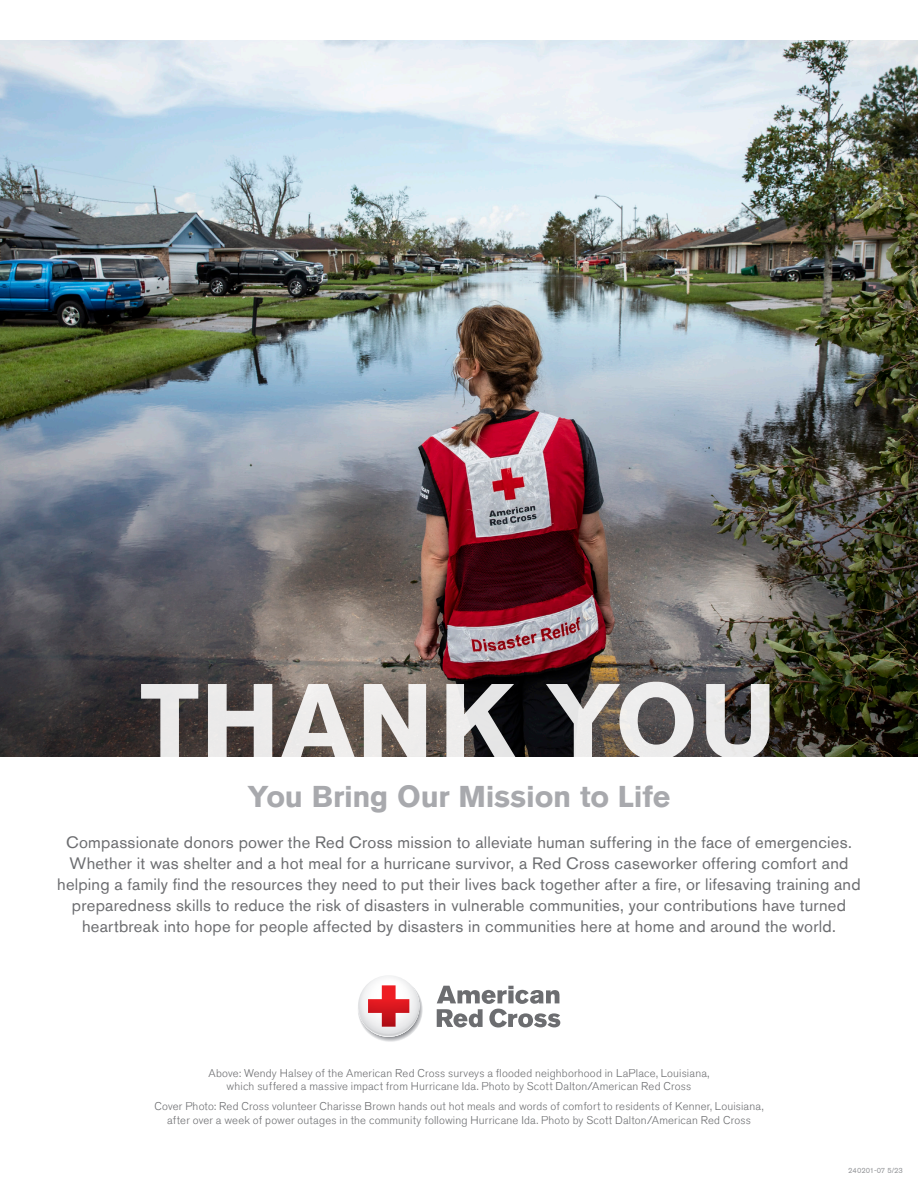
<style>
.page{position:relative;width:918px;height:1188px;background:#fff}
.page>*{position:absolute;margin:0;border:0;box-sizing:border-box;transform-origin:0 0}
.t1{font:700 105px "Akzidenz Grotesk Std";letter-spacing:.015em;color:#fff}
.Body_Text{font:700 30px "Akzidenz Grotesk Std";letter-spacing:-.005em;color:#a8a9ad}
.Body_Text-2{font:16.5px/21px "Akzidenz Grotesk Std";letter-spacing:.015em;color:#6c6d70;text-align:center}
.Caption_top{font:300 11.25px/13.5px "Akzidenz Grotesk Std";letter-spacing:.015em;color:#6c6d70;text-align:center}
.t2{font:7.5px "Akzidenz Grotesk Std";color:#939598}
</style>
<div class="page">
<img style="left:376px;top:1001px;width:47px;height:41px">
<svg style="left:374px;top:995px;width:47px;height:43px"></svg>
<img style="left:358px;top:975px;width:61px;height:62px">
<img style="left:368px;top:985px;width:41px;height:42px">
<svg style="left:437px;top:986px;width:123px;height:42px"></svg>
<img style="left:0;top:40px;width:918px;height:717px">
<h1 class="t1" style="left:140px;top:661px;width:637px">THANK YOU</h1>
<p class="Body_Text" style="left:248px;top:779px;width:424px">You Bring Our Mission to Life</p>
<p class="Body_Text-2" style="left:57px;top:831px;width:805px">Compassionate donors power the Red Cross mission to alleviate human suffering in the face of emergencies.<br>Whether it was shelter and a hot meal for a hurricane survivor, a Red Cross caseworker offering comfort and helping a family find the resources they need to put their lives back together after a fire, or lifesaving training and preparedness skills to reduce the risk of disasters in vulnerable communities, your contributions have turned heartbreak into hope for people affected by disasters in communities here at home and around the world.</p>
<p class="Caption_top" style="left:209px;top:1066px;width:502px">Above: Wendy Halsey of the American Red Cross surveys a flooded neighborhood in LaPlace, Louisiana, which suffered a massive impact from Hurricane Ida. Photo by Scott Dalton/American Red Cross</p>
<p class="Caption_top" style="left:154px;top:1100px;width:611px">Cover Photo: Red Cross volunteer Charisse Brown hands out hot meals and words of comfort to residents of Kenner, Louisiana, after over a week of power outages in the community following Hurricane Ida. Photo by Scott Dalton/American Red Cross</p>
<p class="t2" style="left:848px;top:1166px;width:56px">240201-07 5/23</p>
</div>
